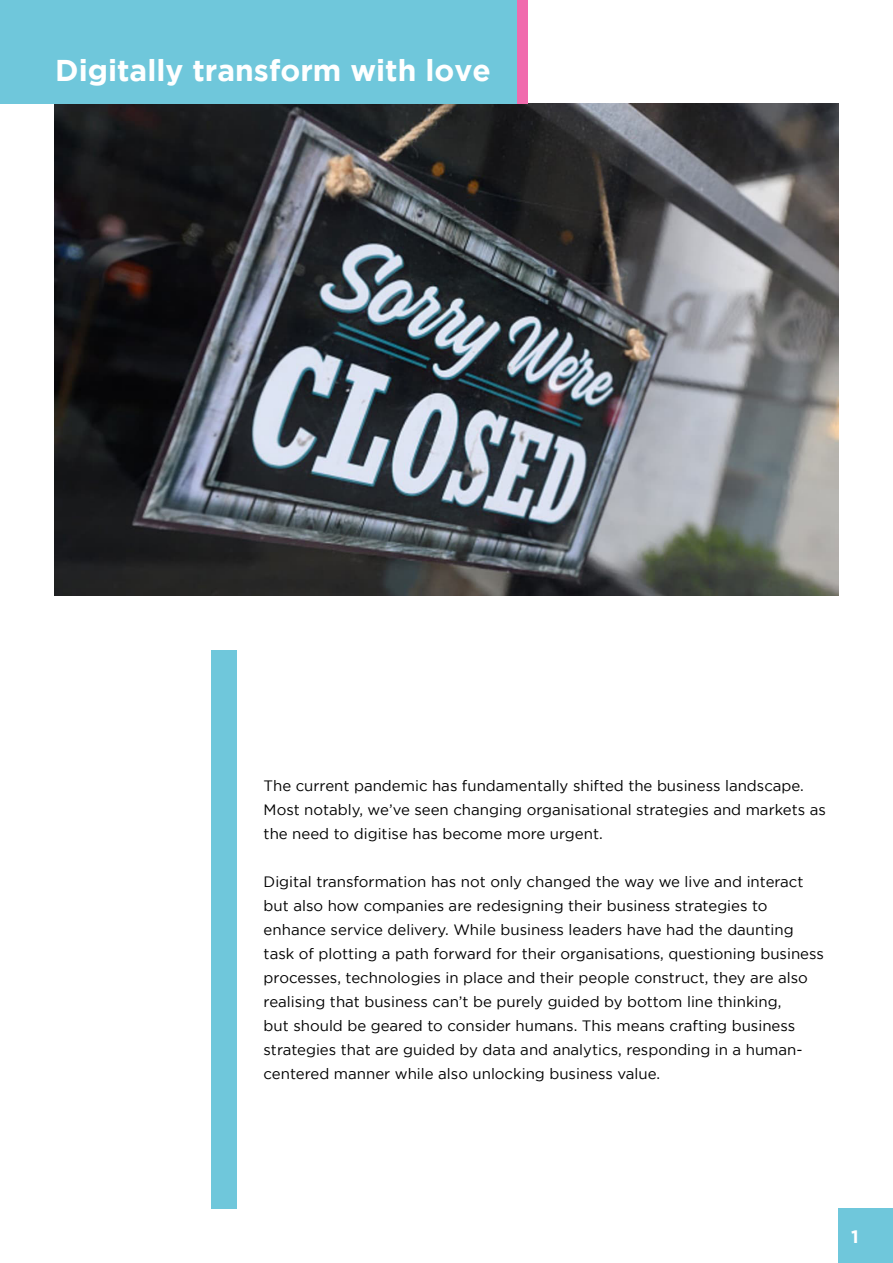
<style>
.page{position:relative;width:893px;height:1263px;background:#fff}
.page>*{position:absolute;margin:0;border:0;box-sizing:border-box;transform-origin:0 0}
.t1{font:700 30px "Gotham";color:#fff}
.t2{font:700 18px "Gotham";color:#fff}
.t3{font:15px/24px "Gotham";color:#000}
</style>
<div class="page">
<div style="left:839px;top:1209px;width:54px;height:54px;background:#6fc7db"></div>
<img style="left:54px;top:103px;width:785px;height:492px">
<div style="left:211px;top:651px;width:26px;height:558px;background:#6fc7db"></div>
<div style="left:110px;top:0;width:417px;height:103px;background:#f06bad"></div>
<div style="left:0;top:0;width:517px;height:103px;background:#6fc7db"></div>
<h1 class="t1" style="left:55px;top:53px;width:437px">Digitally transform with love</h1>
<p class="t3" style="left:264px;top:774px;width:564px">The current pandemic has fundamentally shifted the business landscape.<br>Most notably, we’ve seen changing organisational strategies and markets as the need to digitise has become more urgent.</p>
<p class="t3" style="left:264px;top:870px;width:562px">Digital transformation has not only changed the way we live and interact but also how companies are redesigning their business strategies to enhance service delivery. While business leaders have had the daunting task of plotting a path forward for their organisations, questioning business processes, technologies in place and their people construct, they are also realising that business can’t be purely guided by bottom line thinking,<br>but should be geared to consider humans. This means crafting business strategies that are guided by data and analytics, responding in a human&shy;centered manner while also unlocking business value.</p>
<p class="t2" style="left:851px;top:1226px;width:9px">1</p>
</div>
